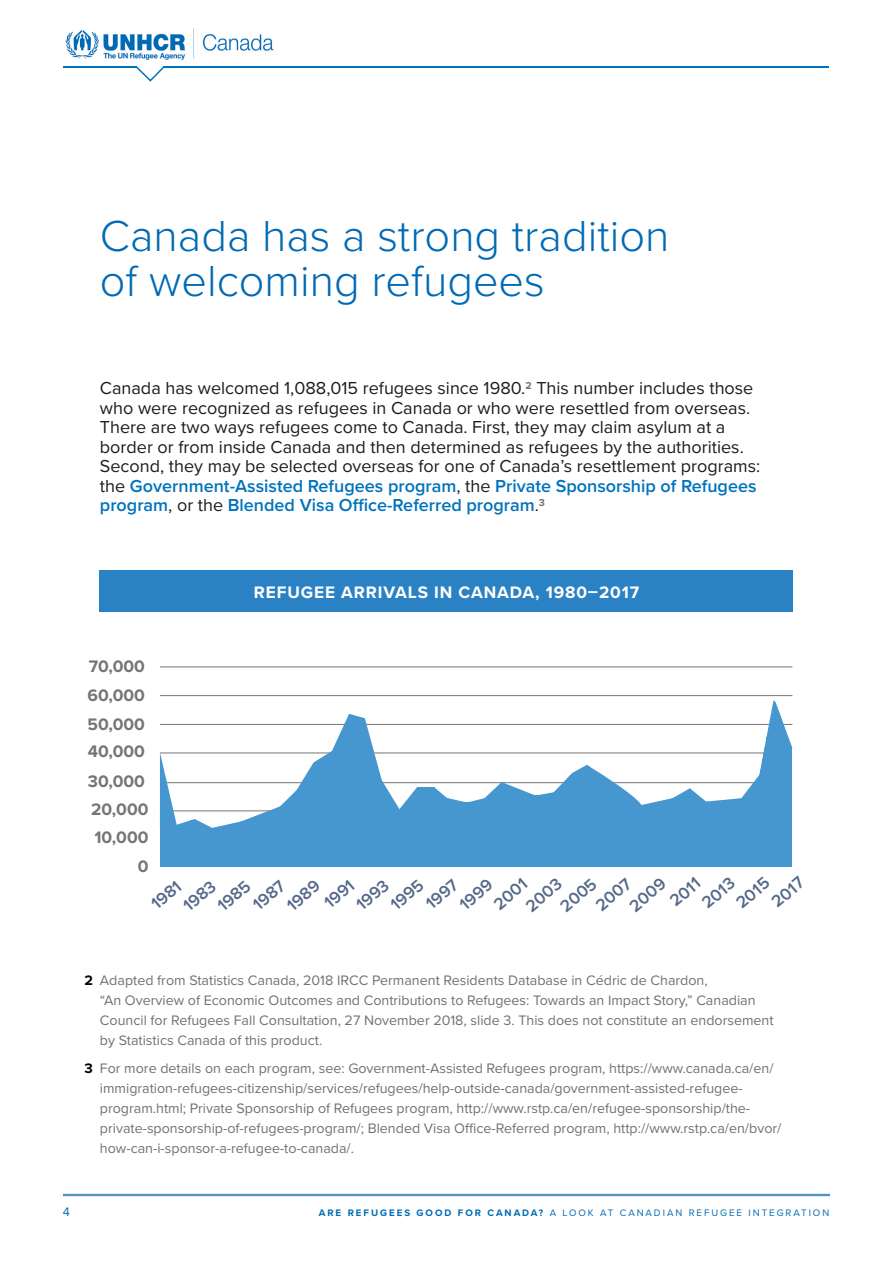
<style>
.page{position:relative;width:893px;height:1263px;background:#fff}
.page>*{position:absolute;margin:0;border:0;box-sizing:border-box;transform-origin:0 0}
.t1{font:300 45px/45px "Proxima Nova";color:#006ab5}
.t2{font:18px/19.5px "Proxima Nova";color:#1d1d1b}
.t3{font:600 17.25px "Proxima Nova";color:#546888}
.t4{font:700 17.25px/28.8px "Proxima Nova";color:#787474;text-align:right}
.t5{font:700 17.25px "Proxima Nova";letter-spacing:.05em;color:#fff}
.t6{font:14.25px/20px "Proxima Nova";color:#727171}
.t7{font:700 14.25px "Proxima Nova";color:#020204}
.t8{font:12.75px "Proxima Nova";color:#006ab5}
.t9{font:9.75px "Proxima Nova";letter-spacing:.2em;color:#006ab5}
.s1{font-weight:600;color:#0073bc}
.s2{font-weight:700}
</style>
<div class="page">
<hr style="left:163px;top:67px;width:666px;height:1px;background:#0073bc">
<hr style="left:64px;top:67px;width:73px;height:1px;background:#0073bc">
<svg style="left:134px;top:66px;width:32px;height:16px"></svg>
<img style="left:64px;top:1193px;width:765px;height:4px">
<img style="left:65px;top:28px;width:209px;height:32px">
<hr style="left:160px;top:695px;width:632px;height:1px;background:#787474">
<hr style="left:160px;top:667px;width:632px;height:1px;background:#787474">
<div style="left:780px;top:748px;width:12px;height:119px;background:#4696d0"></div>
<div style="left:160px;top:852px;width:624px;height:15px;background:#4696d0"></div>
<svg style="left:160px;top:700px;width:632px;height:152px"></svg>
<div style="left:100px;top:570px;width:693px;height:41px;background:#2a82c5"></div>
<h1 class="t1" style="left:100px;top:216px;width:571px">Canada has a strong tradition of welcoming refugees</h1>
<p class="t2" style="left:100px;top:380px;width:662px">Canada has welcomed 1,088,015 refugees since 1980.<sup>2</sup> This number includes those who were recognized as refugees in Canada or who were resettled from overseas.<br>There are two ways refugees come to Canada. First, they may claim asylum at a border or from inside Canada and then determined as refugees by the authorities.<br>Second, they may be selected overseas for one of Canada’s resettlement programs: the <span class="s1">Government-Assisted Refugees program</span>, the <span class="s1">Private Sponsorship of Refugees program</span>, or the <span class="s1">Blended Visa Office-Referred program</span>.<sup>3</sup></p>
<p class="t4" style="left:89px;top:653px;width:58px">70,000</p>
<p class="t4" style="left:88px;top:681px;width:59px">60,000</p>
<p class="t4" style="left:88px;top:710px;width:59px">50,000</p>
<p class="t4" style="left:88px;top:737px;width:59px">40,000</p>
<p class="t4" style="left:88px;top:768px;width:59px">30,000</p>
<p class="t4" style="left:91px;top:795px;width:59px">20,000</p>
<p class="t4" style="left:94px;top:824px;width:56px">10,000<br>0</p>
<p class="t5" style="left:254px;top:584px;width:387px">REFUGEE ARRIVALS IN CANADA, 1980–2017</p>
<p class="t3" style="left:627px;top:902px;width:43px;rotate:-40deg">2009</p>
<p class="t3" style="left:667px;top:897px;width:36px;rotate:-40deg">2011</p>
<p class="t3" style="left:699px;top:899px;width:39px;rotate:-40deg">2013</p>
<p class="t3" style="left:734px;top:899px;width:39px;rotate:-40deg">2015</p>
<p class="t3" style="left:769px;top:898px;width:38px;rotate:-40deg">2017</p>
<p class="t3" style="left:593px;top:902px;width:42px;rotate:-40deg">2007</p>
<p class="t3" style="left:558px;top:903px;width:43px;rotate:-40deg">2005</p>
<p class="t3" style="left:523px;top:903px;width:43px;rotate:-40deg">2003</p>
<p class="t3" style="left:149px;top:900px;width:35px;rotate:-40deg">1981</p>
<p class="t3" style="left:181px;top:902px;width:39px;rotate:-40deg">1983</p>
<p class="t3" style="left:215px;top:902px;width:39px;rotate:-40deg">1985</p>
<p class="t3" style="left:250px;top:901px;width:38px;rotate:-40deg">1987</p>
<p class="t3" style="left:284px;top:902px;width:39px;rotate:-40deg">1989</p>
<p class="t3" style="left:322px;top:899px;width:35px;rotate:-40deg">1991</p>
<p class="t3" style="left:354px;top:901px;width:39px;rotate:-40deg">1993</p>
<p class="t3" style="left:388px;top:901px;width:39px;rotate:-40deg">1995</p>
<p class="t3" style="left:423px;top:900px;width:38px;rotate:-40deg">1997</p>
<p class="t3" style="left:457px;top:901px;width:39px;rotate:-40deg">1999</p>
<p class="t3" style="left:491px;top:901px;width:40px;rotate:-40deg">2001</p>
<p class="t6" style="left:100px;top:971px;width:675px">Adapted from Statistics Canada, 2018 IRCC Permanent Residents Database in Cédric de Chardon,<br>“An Overview of Economic Outcomes and Contributions to Refugees: Towards an Impact Story,” Canadian Council for Refugees Fall Consultation, 27 November 2018, slide 3. This does not constitute an endorsement by Statistics Canada of this product.</p>
<p class="t7" style="left:84px;top:974px;width:10px">2</p>
<p class="t7" style="left:84px;top:1062px;width:10px">3</p>
<p class="t6" style="left:100px;top:1059px;width:683px">For more details on each program, see: Government-Assisted Refugees program, https://www.canada.ca/en/ immigration-refugees-citizenship/services/refugees/help-outside-canada/government-assisted-refugee&shy;program.html; Private Sponsorship of Refugees program, http://www.rstp.ca/en/refugee-sponsorship/the&shy;private-sponsorship-of-refugees-program/; Blended Visa Office-Referred program, http://www.rstp.ca/en/bvor/ how-can-i-sponsor-a-refugee-to-canada/.</p>
<p class="t8" style="left:63px;top:1206px;width:9px">4</p>
<p class="t9" style="left:319px;top:1208px;width:512px"><span class="s2">ARE REFUGEES GOOD FOR CANADA?</span> A LOOK AT CANADIAN REFUGEE INTEGRATION</p>
</div>
